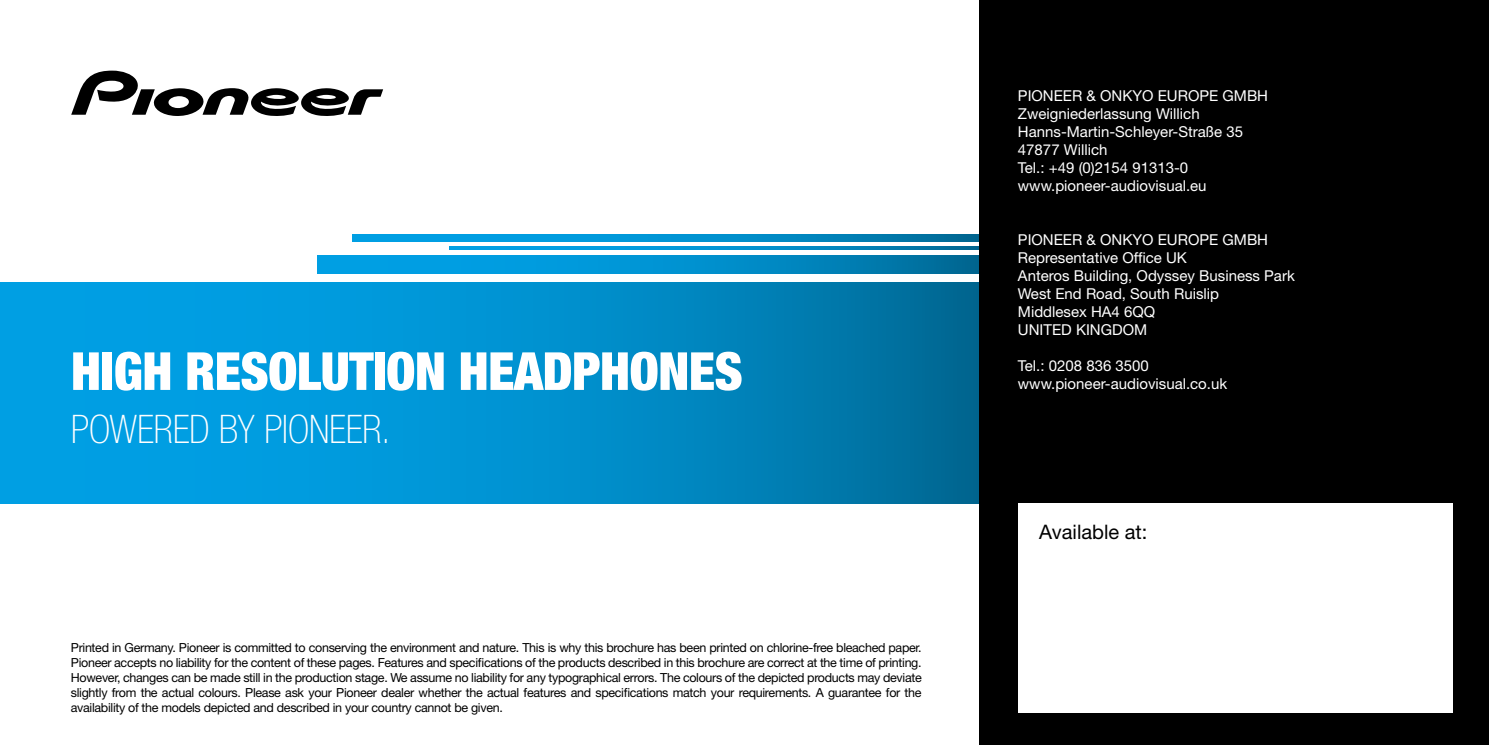
<style>
.page{position:relative;width:1489px;height:745px;background:#fff}
.page>*{position:absolute;margin:0;border:0;box-sizing:border-box;transform-origin:0 0}
.t1{font:900 condensed 52.5px "Helvetica Neue LT Std";letter-spacing:-.01em;color:#fff}
.t2{font:100 condensed 39.5px "Helvetica Neue LT Std";letter-spacing:-.005em;color:#fff}
.t3{font:20px "Helvetica Neue LT Std";color:#000}
.t4{font:15px "Helvetica Neue LT Std";color:#fff}
.t5{font:12.5px/15px "Helvetica Neue LT Std";letter-spacing:-.025em;color:#000;text-align:justify}
</style>
<div class="page">
<div style="left:979px;top:0;width:509px;height:744px;background:#000"></div>
<div style="left:1017px;top:503px;width:435px;height:209px;background:#fff"></div>
<svg style="left:71px;top:71px;width:312px;height:45px"></svg>
<svg style="left:0;top:282px;width:979px;height:221px;background:#008eca"></svg>
<svg style="left:317px;top:255px;width:662px;height:18px;background:#008ecb"></svg>
<svg style="left:353px;top:234px;width:626px;height:7px;background:#008ecb"></svg>
<svg style="left:450px;top:246px;width:529px;height:3px;background:#008ecb"></svg>
<p class="t1" style="left:71px;top:338px;width:673px">HIGH RESOLUTION HEADPHONES</p>
<p class="t2" style="left:71px;top:407px;width:321px">POWERED BY PIONEER.</p>
<p class="t5" style="left:71px;top:639px;width:852px">Printed in Germany. Pioneer is committed to conserving the environment and nature. This is why this brochure has been printed on chlorine-free bleached paper.<br>Pioneer accepts no liability for the content of these pages. Features and specifications of the products described in this brochure are correct at the time of printing.<br>However, changes can be made still in the production stage. We assume no liability for any typographical errors. The colours of the depicted products may deviate slightly from the actual colours. Please ask your Pioneer dealer whether the actual features and specifications match your requirements. A guarantee for the availability of the models depicted and described in your country cannot be given.</p>
<p class="t4" style="left:1017px;top:86px;width:252px">PIONEER &amp; ONKYO EUROPE GMBH</p>
<p class="t4" style="left:1017px;top:104px;width:183px">Zweigniederlassung Willich</p>
<p class="t4" style="left:1017px;top:122px;width:227px">Hanns-Martin-Schleyer-Straße 35</p>
<p class="t4" style="left:1017px;top:140px;width:91px">47877 Willich</p>
<p class="t4" style="left:1017px;top:158px;width:172px">Tel.: +49 (0)2154 91313-0</p>
<p class="t4" style="left:1017px;top:176px;width:190px">www.pioneer-audiovisual.eu</p>
<p class="t4" style="left:1017px;top:230px;width:252px">PIONEER &amp; ONKYO EUROPE GMBH</p>
<p class="t4" style="left:1017px;top:248px;width:170px">Representative Office UK</p>
<p class="t4" style="left:1017px;top:266px;width:278px">Anteros Building, Odyssey Business Park</p>
<p class="t4" style="left:1017px;top:284px;width:203px">West End Road, South Ruislip</p>
<p class="t4" style="left:1017px;top:302px;width:139px">Middlesex HA4 6QQ</p>
<p class="t4" style="left:1017px;top:320px;width:131px">UNITED KINGDOM</p>
<p class="t4" style="left:1017px;top:356px;width:132px">Tel.: 0208 836 3500</p>
<p class="t4" style="left:1017px;top:374px;width:211px">www.pioneer-audiovisual.co.uk</p>
<p class="t3" style="left:1039px;top:520px;width:110px">Available at:</p>
</div>
